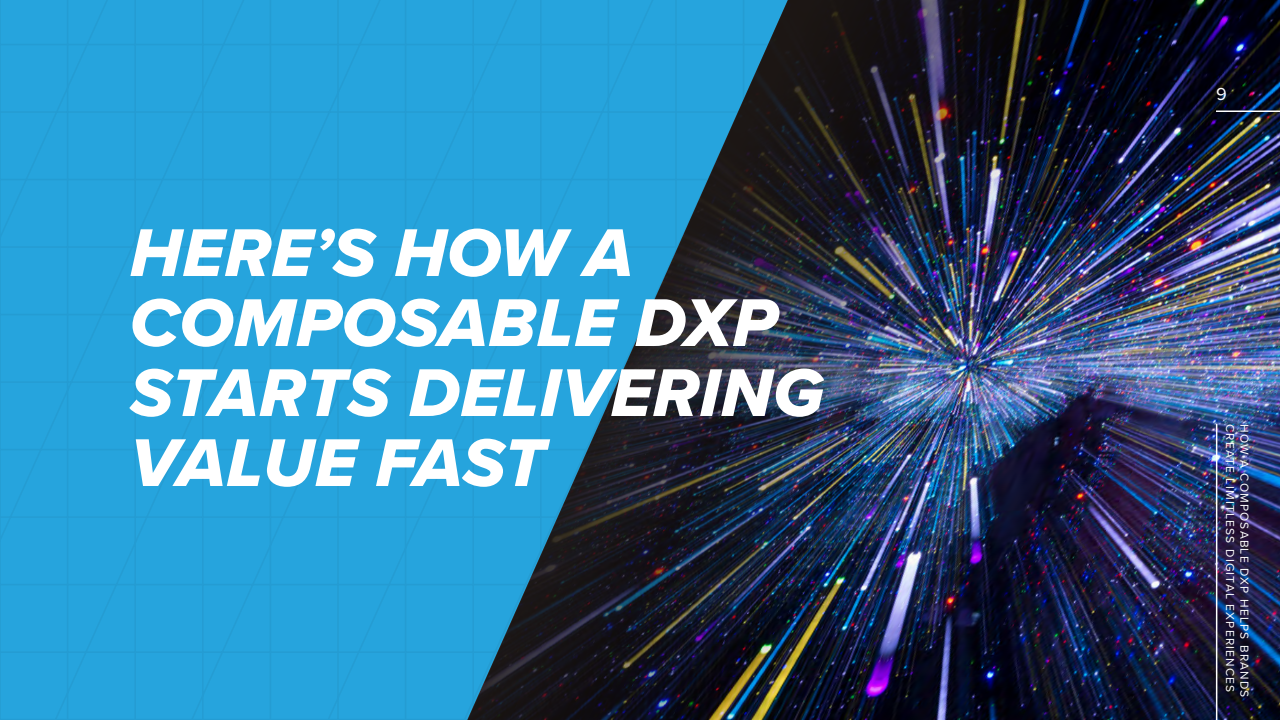
<style>
.page{position:relative;width:1280px;height:720px;background:#fff}
.page>*{position:absolute;margin:0;border:0;box-sizing:border-box;transform-origin:0 0}
.t1{font:70px/70px "Proxima Nova Extrabld It";letter-spacing:.01em;color:#fff}
.t2{font:18px "Proxima Nova";color:#fff}
.t3{font:12px "Proxima Nova";letter-spacing:.1em;color:#fff}
</style>
<div class="page">
<div style="left:0;top:0;width:464px;height:720px;background:#26a4dd"></div>
<img style="left:464px;top:0;width:816px;height:720px">
<hr style="left:1216px;top:110px;width:64px;height:2px;background:#fff">
<hr style="left:1216px;top:424px;width:1px;height:296px;background:#fff">
<h1 class="t1" style="left:130px;top:217px;width:695px">HERE’S HOW A<br>COMPOSABLE DXP<br>STARTS DELIVERING<br>VALUE FAST</h1>
<h2 class="t2" style="left:1216px;top:81px;width:12px">9</h2>
<p class="t3" style="left:1239px;top:424px;width:270px;rotate:90deg">CREATE LIMITLESS DIGITAL EXPERIENCES</p>
<p class="t3" style="left:1253px;top:424px;width:275px;rotate:90deg">HOW A COMPOSABLE DXP HELPS BRANDS</p>
</div>
